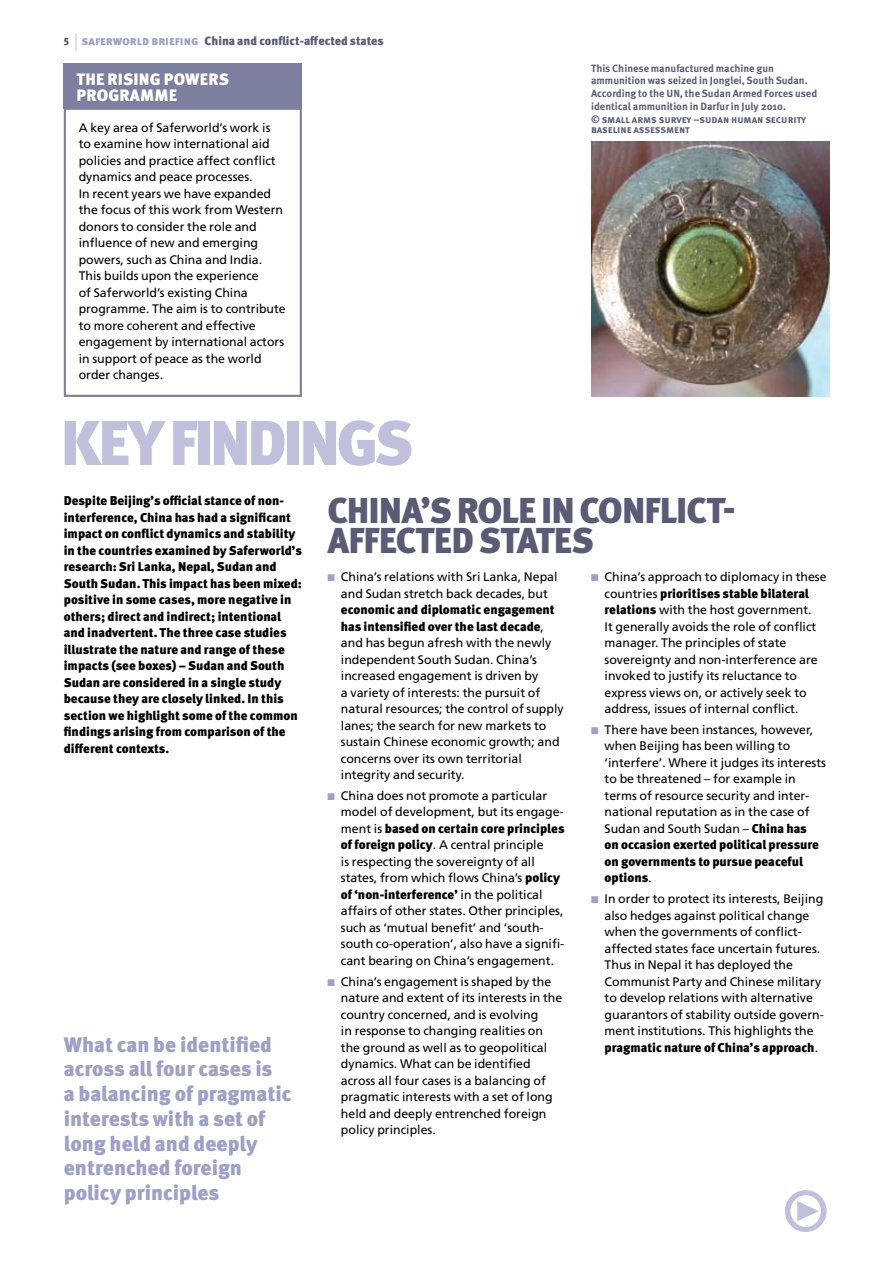
<style>
.page{position:relative;width:893px;height:1263px;background:#fff}
.page>*{position:absolute;margin:0;border:0;box-sizing:border-box;transform-origin:0 0}
.t1{font:900 63px "Meta Pro";color:#bfc0dc}
.t2{font:900 56.25px "Meta Pro";color:#bfc0dc}
.t3{font:900 36px/30px "Meta Pro";letter-spacing:-.005em;color:#5a5c76}
.t4{font:900 21px/24.8px "Meta Pro";color:#9da0c9}
.t5{font:900 16.5px/16.5px "Meta Pro";letter-spacing:.01em;color:#fff}
.t6{font:900 12.75px/16.5px "Meta Pro";color:#000}
.t7{font:12.3px/16.5px "Frutiger LT Std";color:#000}
.t8{font:900 12px "Meta Pro";color:#5a5c76}
.t9{font:700 10.5px/12.8px "Meta Pro";color:#5a5c76}
.s1{font-size:10.5px}
.s2{font-weight:400;font-size:18px;color:#c7c8e1}
.s3{color:#9da0c9}
.s4{font-family:"Frutiger LT Std";font-weight:400;font-size:12.3px}
.s5{font-family:"Meta Pro";font-weight:900;font-size:12.75px}
</style>
<div class="page">
<div style="left:64px;top:108px;width:238px;height:289px;border:2px solid #7d7fa0"></div>
<div style="left:64px;top:64px;width:238px;height:45px;background:#7d7fa0"></div>
<img style="left:591px;top:142px;width:238px;height:255px">
<p class="t8" style="left:64px;top:34px;width:321px"><span class="s1">5</span> <span class="s2">|</span> <span class="s3">saferworld briefing</span> China and conflict-affected states</p>
<h3 class="t5" style="left:77px;top:71px;width:154px">The rising powers programme</h3>
<p class="t7" style="left:79px;top:119px;width:208px">A key area of Saferworld’s work is to examine how international aid policies and practice affect conflict dynamics and peace processes.<br>In recent years we have expanded the focus of this work from Western donors to consider the role and influence of new and emerging powers, such as China and India.<br>This builds upon the experience<br>of Saferworld’s existing China programme. The aim is to contribute to more coherent and effective engagement by international actors in support of peace as the world order changes.</p>
<h1 class="t1" style="left:61px;top:404px;width:355px">Key findings</h1>
<p class="t9" style="left:591px;top:62px;width:228px">This Chinese manufactured machine gun ammunition was seized in Jonglei, South Sudan.<br>According to the UN, the Sudan Armed Forces used identical ammunition in Darfur in July 2010.<br>© small arms survey –sudan human security</p>
<p class="t9" style="left:591px;top:123px;width:100px">baseline assessment</p>
<p class="t6" style="left:64px;top:493px;width:240px">Despite Beijing’s official stance of non&shy;interference, China has had a significant impact on conflict dynamics and stability in the countries examined by Saferworld’s research: Sri Lanka, Nepal, Sudan and South Sudan. This impact has been mixed: positive in some cases, more negative in others; direct and indirect; intentional and inadvertent. The three case studies illustrate the nature and range of these impacts (see boxes) – Sudan and South Sudan are considered in a single study because they are closely linked. In this section we highlight some of the common findings arising from comparison of the different contexts.</p>
<h3 class="t4" style="left:64px;top:1033px;width:230px">What can be identified across all four cases is<br>a balancing of pragmatic interests with a set of long held and deeply entrenched foreign policy principles</h3>
<h3 class="t3" style="left:327px;top:496px;width:410px">China’s role in conflict&shy;affected states</h3>
<p class="t7" style="left:327px;top:569px;width:232px;text-align:center"><span class="s3">■</span> China’s relations with Sri Lanka, Nepal and Sudan stretch back decades, but</p>
<p class="t6" style="left:341px;top:602px;width:215px">economic and diplomatic engagement has intensified over the last decade<span class="s4">,</span></p>
<p class="t7" style="left:341px;top:635px;width:224px">and has begun afresh with the newly independent South Sudan. China’s increased engagement is driven by<br>a variety of interests: the pursuit of natural resources; the control of supply lanes; the search for new markets to sustain Chinese economic growth; and concerns over its own territorial integrity and security.</p>
<p class="t7" style="left:341px;top:787px;width:224px;text-indent:-13px"><span class="s3">■</span> China does not promote a particular model of development, but its engage-</p>
<p class="t6" style="left:341px;top:821px;width:225px"><span class="s4">ment is</span> based on certain core principles</p>
<p class="t7" style="left:341px;top:837px;width:221px"><span class="s5">of foreign policy</span>. A central principle<br>is respecting the sovereignty of all states, from which flows China’s <span class="s5">policy</span></p>
<p class="t6" style="left:341px;top:887px;width:203px">of ‘non-interference’ <span class="s4">in the political</span></p>
<p class="t7" style="left:341px;top:903px;width:225px">affairs of other states. Other principles, such as ‘mutual benefit’ and ‘south&shy;south co-operation’, also have a signifi&shy;cant bearing on China’s engagement.</p>
<p class="t7" style="left:341px;top:973px;width:223px;text-indent:-13px"><span class="s3">■</span> China’s engagement is shaped by the nature and extent of its interests in the country concerned, and is evolving<br>in response to changing realities on the ground as well as to geopolitical dynamics. What can be identified across all four cases is a balancing of pragmatic interests with a set of long held and deeply entrenched foreign policy principles.</p>
<p class="t7" style="left:591px;top:569px;width:237px"><span class="s3">■</span> China’s approach to diplomacy in these</p>
<p class="t6" style="left:605px;top:585px;width:206px"><span class="s4">countries</span> prioritises stable bilateral</p>
<p class="t7" style="left:605px;top:602px;width:215px"><span class="s5">relations</span> with the host government.<br>It generally avoids the role of conflict manager. The principles of state sovereignty and non-interference are invoked to justify its reluctance to express views on, or actively seek to address, issues of internal conflict.</p>
<p class="t7" style="left:605px;top:721px;width:223px;text-indent:-13px"><span class="s3">■</span> There have been instances, however, when Beijing has been willing to ‘interfere’. Where it judges its interests to be threatened – for example in terms of resource security and inter&shy;national reputation as in the case of Sudan and South Sudan – <span class="s5">China has</span></p>
<p class="t6" style="left:605px;top:837px;width:216px">on occasion exerted political pressure on governments to pursue peaceful options<span class="s4">.</span></p>
<p class="t7" style="left:605px;top:890px;width:221px;text-indent:-13px"><span class="s3">■</span> In order to protect its interests, Beijing also hedges against political change when the governments of conflict&shy;affected states face uncertain futures.<br>Thus in Nepal it has deployed the Communist Party and Chinese military to develop relations with alternative guarantors of stability outside govern&shy;ment institutions. This highlights the</p>
<p class="t6" style="left:605px;top:1039px;width:215px">pragmatic nature of China’s approach<span class="s4">.</span></p>
<h2 class="t2" style="left:782px;top:1176px;width:48px">•</h2>
</div>
